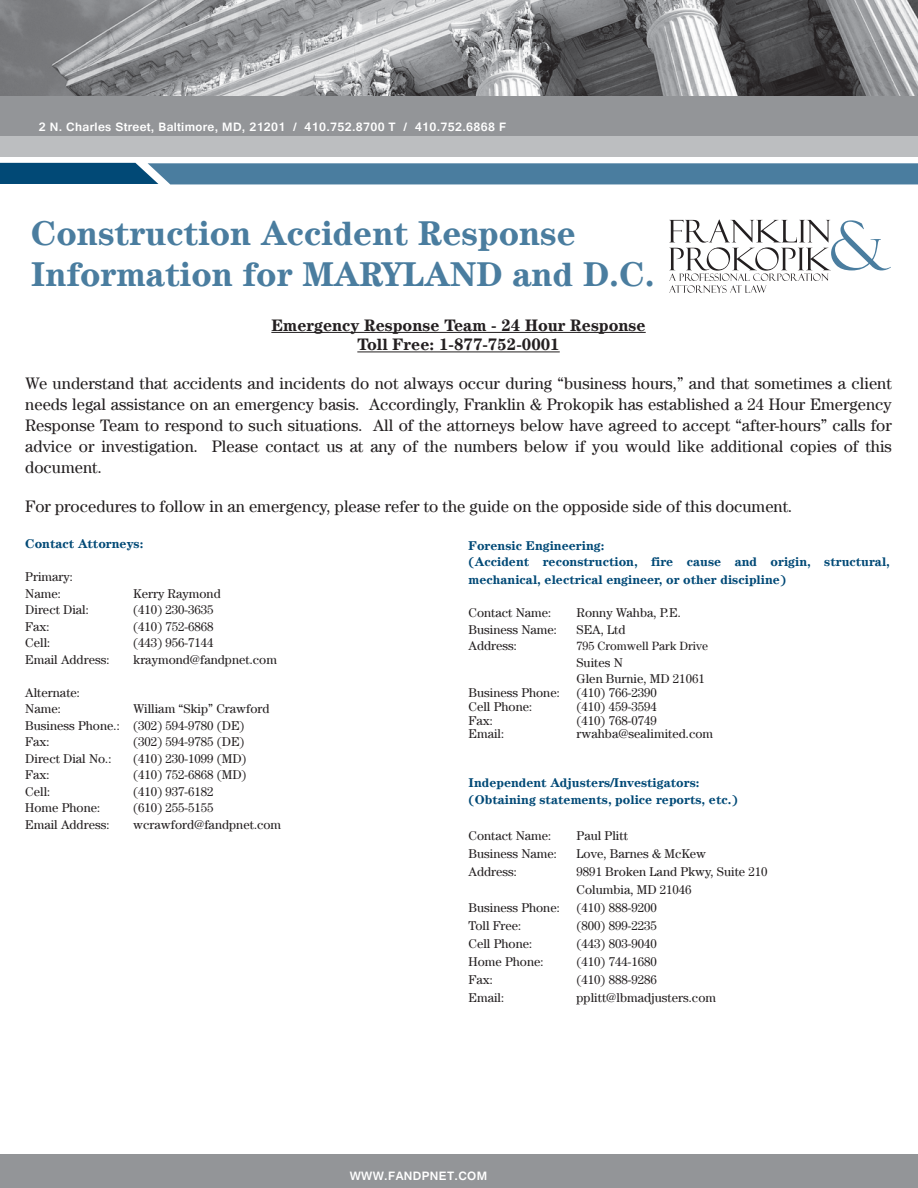
<style>
.page{position:relative;width:918px;height:1188px;background:#fff}
.page>*{position:absolute;margin:0;border:0;box-sizing:border-box;transform-origin:0 0}
.t1{font:700 34.5px/41.4px "Century LT";color:#4a7d9f}
.t2{font:16.65px/21px "Century LT";color:#231f20;text-align:justify}
.t3{font:700 16.65px/19.5px "Century LT";color:#231f20;text-align:center}
.t4{font:12.75px/16.5px "Century LT";color:#231f20}
.t5{font:700 12.75px/16.5px "Century LT";color:#014976}
.t6{font:700 12.75px "Gautami";letter-spacing:.025em;color:#fff}
.t7{font:12px "Century LT";color:#231f20}
</style>
<div class="page">
<img style="left:0;top:0;width:918px;height:96px">
<div style="left:0;top:96px;width:918px;height:40px;background:#939598"></div>
<div style="left:0;top:136px;width:918px;height:21px;background:#bcbec0"></div>
<svg style="left:0;top:163px;width:918px;height:21px;background:#42779a"></svg>
<svg style="left:669px;top:220px;width:222px;height:73px"></svg>
<div style="left:0;top:1154px;width:918px;height:34px;background:#939598"></div>
<hr style="left:271px;top:332px;width:375px;height:1px;background:#231f20">
<hr style="left:357px;top:352px;width:203px;height:1px;background:#231f20">
<p class="t6" style="left:39px;top:119px;width:469px">2 N. Charles Street, Baltimore, MD, 21201 / 410.752.8700 T / 410.752.6868 F</p>
<h1 class="t1" style="left:31px;top:212px;width:625px">Construction Accident Response<br>Information for MARYLAND and D.C.</h1>
<h2 class="t3" style="left:271px;top:315px;width:376px">Emergency Response Team - 24 Hour Response<br>Toll Free: 1-877-752-0001</h2>
<p class="t2" style="left:25px;top:373px;width:868px">We understand that accidents and incidents do not always occur during “business hours,” and that sometimes a client needs legal assistance on an emergency basis. Accordingly, Franklin &amp; Prokopik has established a 24 Hour Emergency Response Team to respond to such situations. All of the attorneys below have agreed to accept “after-hours” calls for advice or investigation. Please contact us at any of the numbers below if you would like additional copies of this document.</p>
<h2 class="t2" style="left:25px;top:496px;width:769px">For procedures to follow in an emergency, please refer to the guide on the opposide side of this document.</h2>
<p class="t5" style="left:25px;top:535px;width:120px">Contact Attorneys:</p>
<p class="t4" style="left:25px;top:568px;width:49px">Primary:<br>Name:</p>
<p class="t4" style="left:133px;top:585px;width:89px">Kerry Raymond</p>
<p class="t4" style="left:25px;top:601px;width:65px">Direct Dial:</p>
<p class="t4" style="left:133px;top:601px;width:82px">(410) 230-3635</p>
<p class="t4" style="left:25px;top:618px;width:26px">Fax:</p>
<p class="t4" style="left:133px;top:618px;width:82px">(410) 752-6868</p>
<p class="t4" style="left:25px;top:634px;width:27px">Cell:</p>
<p class="t4" style="left:133px;top:634px;width:82px">(443) 956-7144</p>
<p class="t4" style="left:25px;top:651px;width:86px">Email Address:</p>
<p class="t4" style="left:133px;top:651px;width:145px">kraymond@fandpnet.com</p>
<p class="t4" style="left:25px;top:684px;width:56px">Alternate:<br>Name:</p>
<p class="t4" style="left:25px;top:700px;width:246px;text-indent:108px">William “Skip” Crawford<br>Business Phone.: (302) 594-9780 (DE)<br>Fax:</p>
<p class="t4" style="left:133px;top:733px;width:113px">(302) 594-9785 (DE)</p>
<p class="t4" style="left:25px;top:750px;width:88px">Direct Dial No.:</p>
<p class="t4" style="left:133px;top:750px;width:115px">(410) 230-1099 (MD)</p>
<p class="t4" style="left:25px;top:766px;width:26px">Fax:</p>
<p class="t4" style="left:133px;top:766px;width:115px">(410) 752-6868 (MD)</p>
<p class="t4" style="left:25px;top:783px;width:27px">Cell:</p>
<p class="t4" style="left:133px;top:783px;width:82px">(410) 937-6182</p>
<p class="t4" style="left:25px;top:799px;width:77px">Home Phone:</p>
<p class="t4" style="left:133px;top:799px;width:82px">(610) 255-5155</p>
<p class="t4" style="left:25px;top:816px;width:86px">Email Address:</p>
<p class="t4" style="left:133px;top:816px;width:150px">wcrawford@fandpnet.com</p>
<p class="t5" style="left:469px;top:537px;width:423px">Forensic Engineering:<br>(Accident reconstruction, fire cause and origin, structural,</p>
<p class="t5" style="left:469px;top:571px;width:319px">mechanical, electrical engineer, or other discipline)</p>
<p class="t4" style="left:469px;top:604px;width:84px">Contact Name:</p>
<p class="t4" style="left:577px;top:604px;width:106px">Ronny Wahba, P.E.</p>
<p class="t4" style="left:469px;top:621px;width:90px">Business Name:</p>
<p class="t4" style="left:577px;top:621px;width:50px">SEA, Ltd</p>
<p class="t4" style="left:469px;top:637px;width:50px">Address:</p>
<p class="t7" style="left:577px;top:639px;width:133px">795 Cromwell Park Drive</p>
<p class="t4" style="left:577px;top:654px;width:130px">Suites N<br>Glen Burnie, MD 21061</p>
<p class="t4" style="left:469px;top:684px;width:93px">Business Phone:</p>
<p class="t4" style="left:577px;top:684px;width:82px">(410) 766-2390</p>
<p class="t4" style="left:469px;top:698px;width:65px">Cell Phone:</p>
<p class="t4" style="left:577px;top:698px;width:82px">(410) 459-3594</p>
<p class="t4" style="left:469px;top:712px;width:26px">Fax:</p>
<p class="t4" style="left:577px;top:712px;width:82px">(410) 768-0749</p>
<p class="t4" style="left:469px;top:726px;width:37px">Email:</p>
<p class="t4" style="left:577px;top:726px;width:138px">rwahba@sealimited.com</p>
<p class="t5" style="left:469px;top:774px;width:271px">Independent Adjusters/Investigators: (Obtaining statements, police reports, etc.)</p>
<p class="t4" style="left:469px;top:827px;width:84px">Contact Name:</p>
<p class="t4" style="left:577px;top:827px;width:53px">Paul Plitt</p>
<p class="t4" style="left:469px;top:845px;width:90px">Business Name:</p>
<p class="t4" style="left:577px;top:845px;width:131px">Love, Barnes &amp; McKew</p>
<p class="t4" style="left:469px;top:863px;width:50px">Address:</p>
<p class="t4" style="left:577px;top:862px;width:193px;line-height:18px">9891 Broken Land Pkwy, Suite 210<br>Columbia, MD 21046</p>
<p class="t4" style="left:469px;top:899px;width:93px">Business Phone:</p>
<p class="t4" style="left:577px;top:899px;width:82px">(410) 888-9200</p>
<p class="t4" style="left:469px;top:917px;width:54px">Toll Free:</p>
<p class="t4" style="left:577px;top:917px;width:82px">(800) 899-2235</p>
<p class="t4" style="left:469px;top:935px;width:65px">Cell Phone:</p>
<p class="t4" style="left:577px;top:935px;width:82px">(443) 803-9040</p>
<p class="t4" style="left:469px;top:953px;width:77px">Home Phone:</p>
<p class="t4" style="left:577px;top:953px;width:82px">(410) 744-1680</p>
<p class="t4" style="left:469px;top:971px;width:26px">Fax:</p>
<p class="t4" style="left:577px;top:971px;width:82px">(410) 888-9286</p>
<p class="t4" style="left:469px;top:989px;width:37px">Email:</p>
<p class="t4" style="left:577px;top:989px;width:141px">pplitt@lbmadjusters.com</p>
<p class="t6" style="left:350px;top:1168px;width:139px">WWW.FANDPNET.COM</p>
</div>
